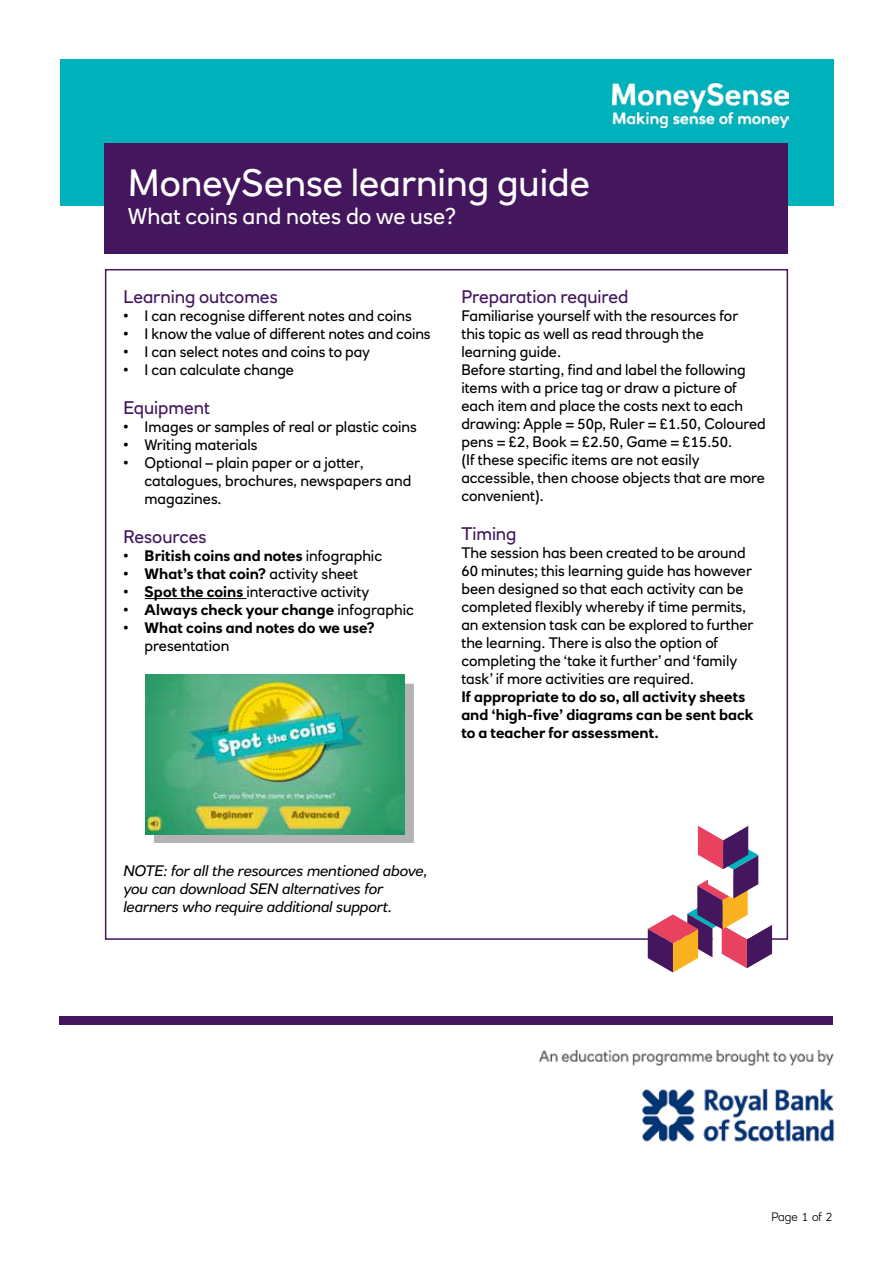
<style>
.page{position:relative;width:893px;height:1263px;background:#fff}
.page>*{position:absolute;margin:0;border:0;box-sizing:border-box;transform-origin:0 0}
.t1{font:37.5px "RN House Sans";color:#fff}
.t2{font:22.5px "RN House Sans";color:#fff}
.t3{font:18px "RN House Sans";letter-spacing:-.005em;color:#44165d}
.t4{font:15px/18px "RN House Sans";color:#000}
.t5{font:700 15px/18px "RN House Sans";letter-spacing:.005em;color:#000}
.t6{font:italic 15px/18px "RN House Sans";color:#000}
.t7{font:300 12px "RN House Sans";letter-spacing:-.01em;color:#000}
.s1{font-weight:400}
.s2{font-weight:700}
</style>
<div class="page">
<div style="left:60px;top:60px;width:773px;height:146px;background:#00b2bb"></div>
<div style="left:105px;top:143px;width:683px;height:111px;background:#44165d"></div>
<img style="left:612px;top:82px;width:176px;height:45px">
<hr style="left:145px;top:598px;width:101px;height:1px;background:#000">
<svg style="left:648px;top:825px;width:124px;height:147px"></svg>
<div style="left:60px;top:1016px;width:773px;height:9px;background:#44165d"></div>
<div style="left:154px;top:684px;width:260px;height:159px;background:#000;opacity:.3"></div>
<img style="left:145px;top:675px;width:259px;height:159px">
<img style="left:540px;top:1050px;width:295px;height:92px">
<h1 class="t1" style="left:128px;top:159px;width:464px">MoneySense learning guide</h1>
<h2 class="t2" style="left:128px;top:202px;width:330px">What coins and notes do we use?</h2>
<p class="t3" style="left:123px;top:286px;width:156px">Learning outcomes</p>
<p class="t4" style="left:123px;top:307px;width:290px">• I can recognise different notes and coins</p>
<p class="t4" style="left:123px;top:325px;width:309px">• I know the value of different notes and coins</p>
<p class="t4" style="left:123px;top:343px;width:248px">• I can select notes and coins to pay</p>
<p class="t4" style="left:123px;top:361px;width:172px">• I can calculate change</p>
<p class="t3" style="left:123px;top:397px;width:88px">Equipment</p>
<p class="t4" style="left:123px;top:418px;width:295px">• Images or samples of real or plastic coins</p>
<p class="t4" style="left:123px;top:436px;width:136px">• Writing materials</p>
<p class="t4" style="left:145px;top:454px;width:268px;text-indent:-21px">• Optional – plain paper or a jotter, catalogues, brochures, newspapers and magazines.</p>
<p class="t3" style="left:123px;top:526px;width:85px">Resources</p>
<p class="t5" style="left:123px;top:547px;width:260px"><span class="s1">•</span> British coins and notes <span class="s1">infographic</span></p>
<p class="t5" style="left:123px;top:565px;width:236px"><span class="s1">•</span> What’s that coin? <span class="s1">activity sheet</span></p>
<p class="t4" style="left:123px;top:583px;width:248px">• <span class="s2">Spot the coins</span> interactive activity</p>
<p class="t5" style="left:123px;top:601px;width:292px"><span class="s1">•</span> Always check your change <span class="s1">infographic</span></p>
<p class="t5" style="left:145px;top:619px;width:232px;text-indent:-21px"><span class="s1">•</span> What coins and notes do we use? <span class="s1">presentation</span></p>
<p class="t3" style="left:461px;top:286px;width:169px">Preparation required</p>
<p class="t4" style="left:461px;top:307px;width:306px">Familiarise yourself with the resources for this topic as well as read through the<br>learning guide.<br>Before starting, find and label the following items with a price tag or draw a picture of each item and place the costs next to each drawing: Apple = 50p, Ruler = £1.50, Coloured pens = £2, Book = £2.50, Game = £15.50.<br>(If these specific items are not easily accessible, then choose objects that are more convenient).</p>
<p class="t3" style="left:461px;top:523px;width:57px">Timing</p>
<p class="t4" style="left:461px;top:544px;width:294px">The session has been created to be around 60 minutes; this learning guide has however been designed so that each activity can be completed flexibly whereby if time permits, an extension task can be explored to further the learning. There is also the option of completing the ‘take it further’ and ‘family task’ if more activities are required.</p>
<p class="t5" style="left:461px;top:688px;width:294px">If appropriate to do so, all activity sheets and ‘high-five’ diagrams can be sent back to a teacher for assessment.</p>
<p class="t6" style="left:123px;top:862px;width:306px">NOTE: for all the resources mentioned above, you can download SEN alternatives for learners who require additional support.</p>
<p class="t7" style="left:771px;top:1209px;width:62px">Page 1 of 2</p>
</div>
